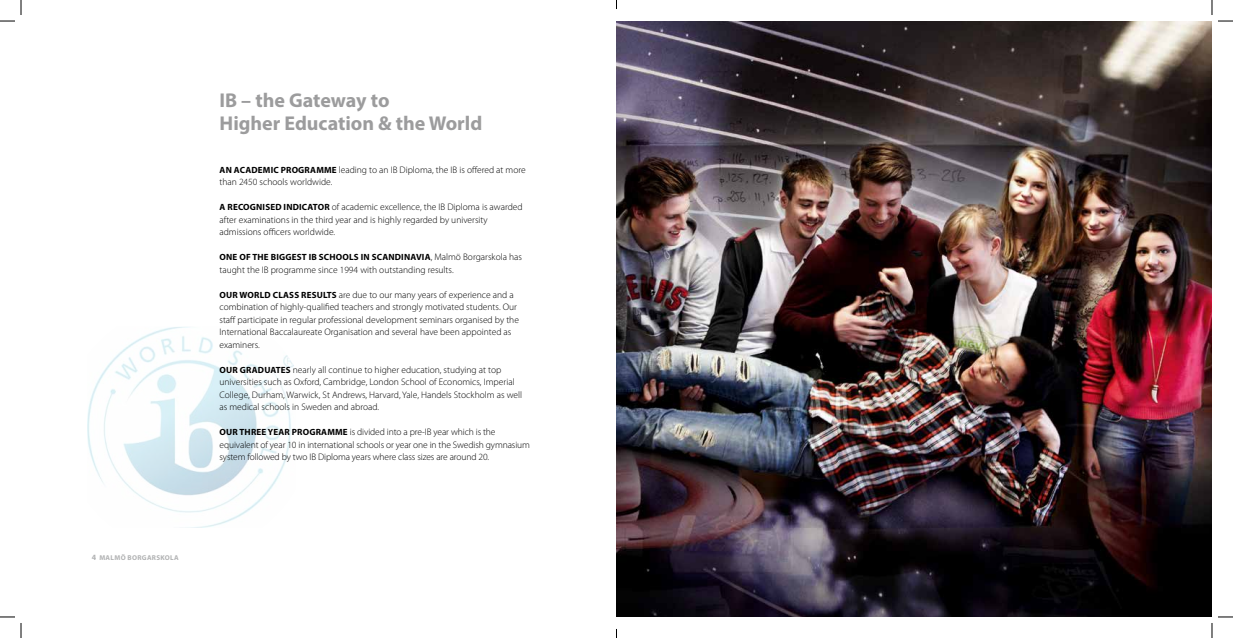
<style>
.page{position:relative;width:1233px;height:638px;background:#fff}
.page>*{position:absolute;margin:0;border:0;box-sizing:border-box;transform-origin:0 0}
.t1{font:700 20px/23px "Myriad Pro";color:#9c9c9d}
.t2{font:300 9.5px/12.5px "Myriad Pro";color:#000}
.t3{font:700 9px "Myriad Pro";letter-spacing:.02em;color:#000}
.t4{font:700 7px "Myriad Pro";letter-spacing:.045em;color:#b1b2b3}
.s1{font-size:8px}
.s2{font-weight:700;font-size:9px}
.s3{font-weight:300;font-size:9.5px}
</style>
<div class="page">
<img style="left:87px;top:327px;width:207px;height:200px">
<img style="left:616px;top:21px;width:596px;height:595px">
<svg style="left:1218px;top:20px;width:15px;height:2px"></svg>
<svg style="left:1218px;top:616px;width:15px;height:1px"></svg>
<svg style="left:0;top:0;width:22px;height:22px"></svg>
<svg style="left:0;top:616px;width:22px;height:21px"></svg>
<svg style="left:1211px;top:0;width:1px;height:15px"></svg>
<svg style="left:1211px;top:623px;width:1px;height:14px"></svg>
<p class="t4" style="left:92px;top:553px;width:88px"><span class="s1">4</span> MALMÖ BORGARSKOLA</p>
<h1 class="t1" style="left:219px;top:88px;width:264px">IB – the Gateway to<br>Higher Education &amp; the World</h1>
<p class="t2" style="left:219px;top:163px;width:308px"><span class="s2">AN ACADEMIC PROGRAMME</span> leading to an IB Diploma, the IB is offered at more than 2450 schools worldwide.</p>
<p class="t2" style="left:219px;top:200px;width:305px"><span class="s2">A RECOGNISED INDICATOR</span> of academic excellence, the IB Diploma is awarded after examinations in the third year and is highly regarded by university admissions officers worldwide.</p>
<p class="t3" style="left:220px;top:251px;width:304px">ONE OF THE BIGGEST IB SCHOOLS IN SCANDINAVIA<span class="s3">, Malmö Borgarskola has</span></p>
<p class="t2" style="left:219px;top:263px;width:236px">taught the IB programme since 1994 with outstanding results.</p>
<p class="t2" style="left:219px;top:288px;width:301px"><span class="s2">OUR WORLD CLASS RESULTS</span> are due to our many years of experience and a combination of highly-qualified teachers and strongly motivated students. Our staff participate in regular professional development seminars organised by the International Baccalaureate Organisation and several have been appointed as examiners.</p>
<p class="t2" style="left:219px;top:363px;width:304px"><span class="s2">OUR GRADUATES</span> nearly all continue to higher education, studying at top universities such as Oxford, Cambridge, London School of Economics, Imperial College, Durham, Warwick, St Andrews, Harvard, Yale, Handels Stockholm as well as medical schools in Sweden and abroad.</p>
<p class="t2" style="left:219px;top:425px;width:312px"><span class="s2">OUR THREE YEAR PROGRAMME</span> is divided into a pre-IB year which is the equivalent of year 10 in international schools or year one in the Swedish gymnasium system followed by two IB Diploma years where class sizes are around 20.</p>
</div>
